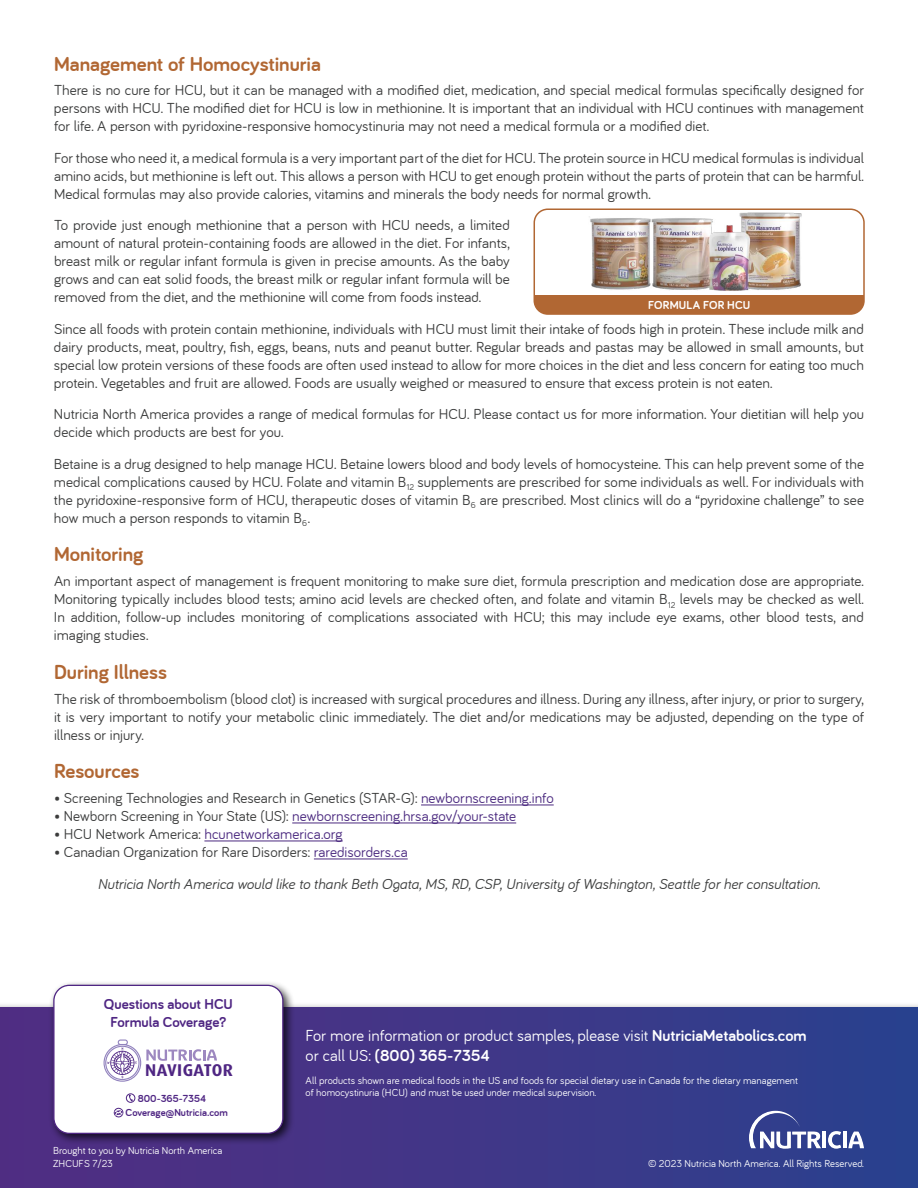
<style>
.page{position:relative;width:918px;height:1188px;background:#fff}
.page>*{position:absolute;margin:0;border:0;box-sizing:border-box;transform-origin:0 0}
.t1{font:700 21px "Bariol";color:#b16733}
.t2{font:700 17.1px "Dax Pro";letter-spacing:.025em;color:#4f2683}
.t3{font:16.5px/19.8px "Bariol";color:#fff}
.t4{font:15px/18px "Bariol";color:#3b3c3c;text-align:justify}
.t5{font:italic 15px/31.5px "Bariol";color:#3b3c3c}
.t6{font:15px "Bariol";color:#4b2a80}
.t7{font:700 15px/18px "Bariol";color:#4f2683;text-align:center}
.t8{font:700 12px "Bariol";letter-spacing:.015em;color:#fff}
.t9{font:10.5px/12.6px "Bariol";color:#fff}
.t10{font:700 10.5px/14.4px "Bariol";color:#4f2683}
.s1{color:#4b2a80}
.s2{color:#3b3c3c}
.s3{font-style:normal}
.s4{font-style:normal;color:#4b2a80}
.s5{font-weight:700}
</style>
<div class="page">
<hr style="left:421px;top:805px;width:133px;height:1px;background:#4b2a80">
<hr style="left:292px;top:823px;width:224px;height:1px;background:#4b2a80">
<hr style="left:204px;top:841px;width:139px;height:1px;background:#4b2a80">
<hr style="left:314px;top:859px;width:94px;height:1px;background:#4b2a80">
<div style="left:534px;top:296px;width:330px;height:18px;background:#b16733"></div>
<div style="left:534px;top:208px;width:331px;height:107px;border:2px solid #b16733;border-radius:14px"></div>
<img style="left:566px;top:212px;width:261px;height:84px">
<div style="left:0;top:1008px;width:918px;height:180px;background:linear-gradient(to right,#532c82,#2b418e)"></div>
<hr style="left:843px;top:1132px;width:4px;height:16px;background:#fff">
<svg style="left:848px;top:1132px;width:16px;height:16px"></svg>
<svg style="left:828px;top:1131px;width:13px;height:18px"></svg>
<hr style="left:823px;top:1132px;width:3px;height:16px;background:#fff">
<svg style="left:749px;top:1111px;width:72px;height:38px"></svg>
<div style="left:48px;top:980px;width:247px;height:165px;background:#000;opacity:.75"></div>
<div style="left:54px;top:985px;width:229px;height:148px;background:#fff;border-radius:15px"></div>
<div style="left:53px;top:985px;width:231px;height:149px;border:1px solid #4f2683;border-radius:15px"></div>
<svg style="left:104px;top:1040px;width:113px;height:42px"></svg>
<div style="left:114px;top:1108px;width:10px;height:10px;border:1px solid #4f2683;border-radius:4px"></div>
<svg style="left:114px;top:1109px;width:9px;height:7px"></svg>
<div style="left:126px;top:1093px;width:9px;height:10px;border:1px solid #4f2683;border-radius:50%"></div>
<svg style="left:128px;top:1094px;width:5px;height:8px"></svg>
<h1 class="t1" style="left:54px;top:55px;width:268px">Management of Homocystinuria</h1>
<p class="t4" style="left:54px;top:81px;width:812px">There is no cure for HCU, but it can be managed with a modi昀椀ed diet, medication, and special medical formulas speci昀椀cally designed for persons with HCU. The modi昀椀ed diet for HCU is low in methionine. It is important that an individual with HCU continues with management for life. A person with pyridoxine-responsive homocystinuria may not need a medical formula or a modi昀椀ed diet.</p>
<p class="t4" style="left:54px;top:149px;width:812px">For those who need it, a medical formula is a very important part of the diet for HCU. The protein source in HCU medical formulas is individual amino acids, but methionine is left out. This allows a person with HCU to get enough protein without the parts of protein that can be harmful.<br>Medical formulas may also provide calories, vitamins and minerals the body needs for normal growth.</p>
<p class="t4" style="left:54px;top:216px;width:457px">To provide just enough methionine that a person with HCU needs, a limited amount of natural protein-containing foods are allowed in the diet. For infants, breast milk or regular infant formula is given in precise amounts. As the baby grows and can eat solid foods, the breast milk or regular infant formula will be removed from the diet, and the methionine will come from foods instead.</p>
<p class="t4" style="left:54px;top:320px;width:812px">Since all foods with protein contain methionine, individuals with HCU must limit their intake of foods high in protein. These include milk and dairy products, meat, poultry, 昀椀sh, eggs, beans, nuts and peanut butter. Regular breads and pastas may be allowed in small amounts, but special low protein versions of these foods are often used instead to allow for more choices in the diet and less concern for eating too much protein. Vegetables and fruit are allowed. Foods are usually weighed or measured to ensure that excess protein is not eaten.</p>
<p class="t4" style="left:54px;top:405px;width:812px">Nutricia North America provides a range of medical formulas for HCU. Please contact us for more information. Your dietitian will help you decide which products are best for you.</p>
<p class="t4" style="left:54px;top:455px;width:812px">Betaine is a drug designed to help manage HCU. Betaine lowers blood and body levels of homocysteine. This can help prevent some of the medical complications caused by HCU. Folate and vitamin B<sub>12</sub> supplements are prescribed for some individuals as well. For individuals with the pyridoxine-responsive form of HCU, therapeutic doses of vitamin B<sub>6</sub> are prescribed. Most clinics will do a “pyridoxine challenge” to see how much a person responds to vitamin B<sub>6</sub>.</p>
<h1 class="t1" style="left:54px;top:546px;width:91px">Monitoring</h1>
<p class="t4" style="left:54px;top:573px;width:812px">An important aspect of management is frequent monitoring to make sure diet, formula prescription and medication dose are appropriate.<br>Monitoring typically includes blood tests; amino acid levels are checked often, and folate and vitamin B<sub>12</sub> levels may be checked as well.<br>In addition, follow-up includes monitoring of complications associated with HCU; this may include eye exams, other blood tests, and imaging studies.</p>
<h1 class="t1" style="left:54px;top:663px;width:114px">During Illness</h1>
<p class="t4" style="left:54px;top:690px;width:812px">The risk of thromboembolism (blood clot) is increased with surgical procedures and illness. During any illness, after injury, or prior to surgery, it is very important to notify your metabolic clinic immediately. The diet and/or medications may be adjusted, depending on the type of illness or injury.</p>
<h1 class="t1" style="left:54px;top:763px;width:87px">Resources</h1>
<p class="t4" style="left:54px;top:789px;width:501px">• Screening Technologies and Research in Genetics (STAR-G): <span class="s1">newbornscreening.info</span></p>
<p class="t6" style="left:54px;top:808px;width:464px"><span class="s2">• Newborn Screening in Your State (US):</span> newbornscreening.hrsa.gov/your-state</p>
<p class="t6" style="left:54px;top:828px;width:290px"><span class="s2">• HCU Network America:</span> hcunetworkamerica.org</p>
<p class="t5" style="left:98px;top:838px;width:724px;text-indent:-44px"><span class="s3">• Canadian Organization for Rare Disorders:</span> <span class="s4">raredisorders.ca<br></span>Nutricia North America would like to thank Beth Ogata, MS, RD, CSP, University of Washington, Seattle for her consultation.</p>
<p class="t8" style="left:648px;top:301px;width:104px">FORMULA FOR HCU</p>
<p class="t7" style="left:104px;top:996px;width:130px">Questions about HCU<br>Formula Coverage?</p>
<p class="t2" style="left:145px;top:1060px;width:89px">NAVIGATOR</p>
<p class="t10" style="left:126px;top:1092px;width:104px;text-indent:12px">800-365-7354<br>Coverage@Nutricia.com</p>
<p class="t9" style="left:53px;top:1145px;width:171px">Brought to you by Nutricia North America<br>ZHCUFS 7/23</p>
<p class="t3" style="left:306px;top:1026px;width:503px">For more information or product samples, please visit <span class="s5">NutriciaMetabolics.com </span>or call US: <span class="s5">(800) 365-7354</span></p>
<p class="t9" style="left:306px;top:1075px;width:494px">All products shown are medical foods in the US and foods for special dietary use in Canada for the dietary management of homocystinuria (HCU) and must be used under medical supervision.</p>
<p class="t9" style="left:648px;top:1157px;width:217px">© 2023 Nutricia North America. All Rights Reserved.</p>
</div>
